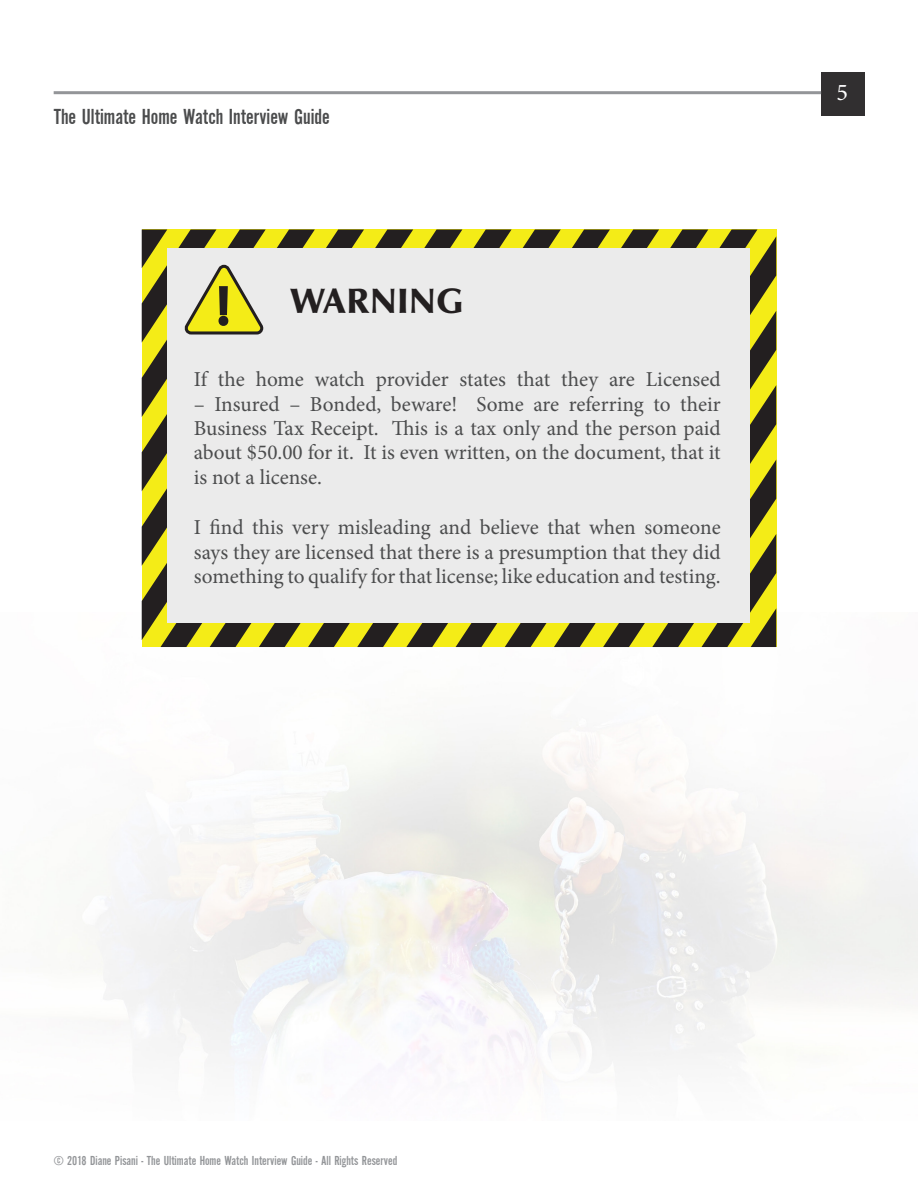
<style>
.page{position:relative;width:918px;height:1188px;background:#fff}
.page>*{position:absolute;margin:0;border:0;box-sizing:border-box;transform-origin:0 0}
.t1{font:900 35.1px "Optima LT Std";color:#231f20}
.t2{font:24px "Minion Pro";color:#fff}
.t3{font:22.5px "Alternate Gothic EF No Two";color:#4b4c4d}
.t4{font:21.3px/24.3px "Minion Pro";color:#4b4c4d;text-align:justify}
.t5{font:13.5px "Alternate Gothic EF No Two";color:#939598}
</style>
<div class="page">
<div style="left:821px;top:73px;width:43px;height:43px;background:#312f30"></div>
<hr style="left:54px;top:91px;width:767px;height:3px;background:#939598">
<img style="left:71px;top:613px;width:847px;height:461px">
<svg style="left:456px;top:230px;width:161px;height:417px;background:#87811b"></svg>
<svg style="left:505px;top:236px;width:112px;height:411px;background:#8b851b"></svg>
<svg style="left:617px;top:230px;width:35px;height:417px"></svg>
<svg style="left:652px;top:230px;width:124px;height:417px;background:#87811b"></svg>
<div style="left:168px;top:248px;width:582px;height:375px;background:#ebebeb"></div>
<svg style="left:142px;top:230px;width:124px;height:417px"></svg>
<div style="left:221px;top:288px;width:5px;height:25px;background:#231f20"></div>
<div style="left:220px;top:317px;width:7px;height:8px;background:#231f20;border-radius:50%"></div>
<p class="t3" style="left:54px;top:105px;width:278px">The Ultimate Home Watch Interview Guide</p>
<h1 class="t1" style="left:290px;top:281px;width:175px">WARNING</h1>
<p class="t4" style="left:194px;top:367px;width:529px">If the home watch provider states that they are Licensed</p>
<p class="t4" style="left:194px;top:392px;width:529px">– Insured – Bonded, beware! Some are referring to their Business Tax Receipt. This is a tax only and the person paid about $50.00 for it. It is even written, on the document, that it is not a license.</p>
<p class="t4" style="left:194px;top:515px;width:528px">I find this very misleading and believe that when someone says they are licensed that there is a presumption that they did something to qualify for that license; like education and testing.</p>
<p class="t2" style="left:837px;top:77px;width:13px">5</p>
<p class="t5" style="left:54px;top:1154px;width:345px">© 2018 Diane Pisani - The Ultimate Home Watch Interview Guide - All Rights Reserved</p>
</div>
